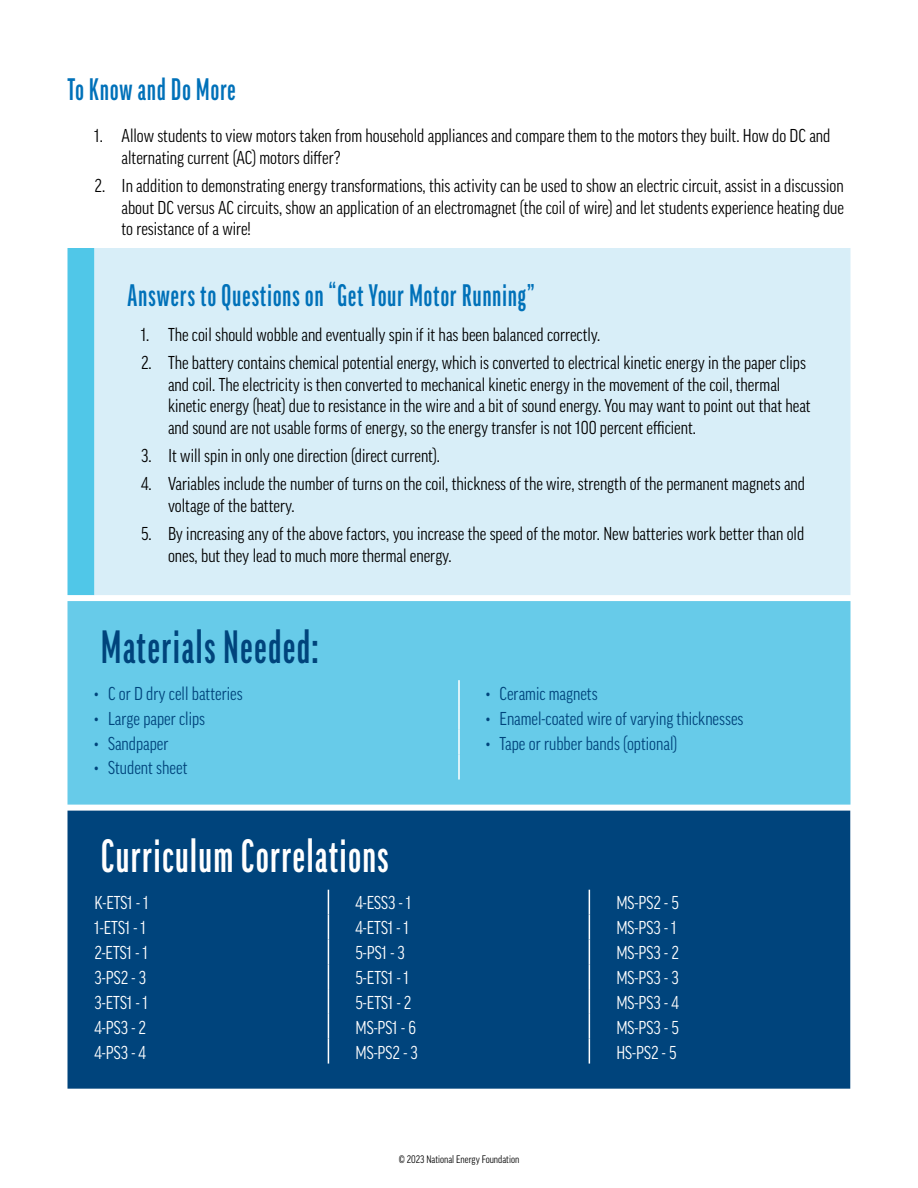
<style>
.page{position:relative;width:918px;height:1188px;background:#fff}
.page>*{position:absolute;margin:0;border:0;box-sizing:border-box;transform-origin:0 0}
.t1{font:700 45px "Good Pro Comp";letter-spacing:.04em;color:#fff}
.t2{font:700 45px "Good Pro Comp";letter-spacing:.04em;color:#00447c}
.t3{font:700 30px "Good Pro Comp";letter-spacing:.04em;color:#0071b9}
.t4{font:condensed 18px/21.6px "Good Pro";color:#000}
.t5{font:condensed 18px "Good Pro";color:#fff}
.t6{font:condensed 18px "Good Pro";color:#00447c}
.t7{font:condensed 10.5px "Good Pro";color:#000}
</style>
<div class="page">
<div style="left:68px;top:248px;width:26px;height:347px;background:#50c7e8"></div>
<div style="left:94px;top:248px;width:756px;height:347px;background:#d8eef8"></div>
<div style="left:68px;top:601px;width:782px;height:204px;background:#67cbe9"></div>
<hr style="left:458px;top:680px;width:2px;height:25px;background:#fff">
<hr style="left:458px;top:705px;width:2px;height:25px;background:#fff">
<hr style="left:458px;top:730px;width:2px;height:25px;background:#fff">
<hr style="left:458px;top:755px;width:2px;height:25px;background:#fff">
<div style="left:68px;top:811px;width:782px;height:278px;background:#00447c"></div>
<svg style="left:328px;top:890px;width:1px;height:174px"></svg>
<svg style="left:589px;top:890px;width:1px;height:174px"></svg>
<h2 class="t3" style="left:68px;top:73px;width:170px">To Know and Do More</h2>
<p class="t4" style="left:122px;top:125px;width:710px;text-indent:-27px">1. Allow students to view motors taken from household appliances and compare them to the motors they built. How do DC and alternating current (AC) motors differ?</p>
<p class="t4" style="left:122px;top:175px;width:724px;text-align:justify;text-indent:-27px">2. In addition to demonstrating energy transformations, this activity can be used to show an electric circuit, assist in a discussion about DC versus AC circuits, show an application of an electromagnet (the coil of wire) and let students experience heating due to resistance of a wire!</p>
<h2 class="t3" style="left:128px;top:278px;width:409px">Answers to Questions on “Get Your Motor Running”</h2>
<p class="t4" style="left:141px;top:323px;width:461px">1. The coil should wobble and eventually spin if it has been balanced correctly.</p>
<p class="t4" style="left:168px;top:352px;width:644px;text-indent:-27px">2. The battery contains chemical potential energy, which is converted to electrical kinetic energy in the paper clips and coil. The electricity is then converted to mechanical kinetic energy in the movement of the coil, thermal kinetic energy (heat) due to resistance in the wire and a bit of sound energy. You may want to point out that heat and sound are not usable forms of energy, so the energy transfer is not 100 percent efficient.</p>
<p class="t4" style="left:141px;top:445px;width:301px">3. It will spin in only one direction (direct current).</p>
<p class="t4" style="left:168px;top:473px;width:639px;text-indent:-27px">4. Variables include the number of turns on the coil, thickness of the wire, strength of the permanent magnets and voltage of the battery.</p>
<p class="t4" style="left:168px;top:523px;width:638px;text-indent:-27px">5. By increasing any of the above factors, you increase the speed of the motor. New batteries work better than old ones, but they lead to much more thermal energy.</p>
<h1 class="t2" style="left:101px;top:622px;width:219px">Materials Needed:</h1>
<p class="t6" style="left:94px;top:683px;width:150px">• C or D dry cell batteries</p>
<p class="t6" style="left:486px;top:683px;width:113px">• Ceramic magnets</p>
<p class="t6" style="left:94px;top:708px;width:112px">• Large paper clips</p>
<p class="t6" style="left:486px;top:708px;width:259px">• Enamel-coated wire of varying thicknesses</p>
<p class="t6" style="left:94px;top:733px;width:76px">• Sandpaper</p>
<p class="t6" style="left:486px;top:733px;width:193px">• Tape or rubber bands (optional)</p>
<p class="t6" style="left:94px;top:758px;width:95px">• Student sheet</p>
<h1 class="t1" style="left:101px;top:831px;width:289px">Curriculum Correlations</h1>
<p class="t5" style="left:94px;top:893px;width:56px">K-ETS1 - 1</p>
<p class="t5" style="left:355px;top:893px;width:58px">4-ESS3 - 1</p>
<p class="t5" style="left:616px;top:893px;width:64px">MS-PS2 - 5</p>
<p class="t5" style="left:94px;top:918px;width:53px">1-ETS1 - 1</p>
<p class="t5" style="left:355px;top:918px;width:55px">4-ETS1 - 1</p>
<p class="t5" style="left:616px;top:918px;width:62px">MS-PS3 - 1</p>
<p class="t5" style="left:94px;top:943px;width:55px">2-ETS1 - 1</p>
<p class="t5" style="left:355px;top:943px;width:51px">5-PS1 - 3</p>
<p class="t5" style="left:616px;top:943px;width:64px">MS-PS3 - 2</p>
<p class="t5" style="left:94px;top:967px;width:53px">3-PS2 - 3</p>
<p class="t5" style="left:355px;top:967px;width:55px">5-ETS1 - 1</p>
<p class="t5" style="left:616px;top:967px;width:64px">MS-PS3 - 3</p>
<p class="t5" style="left:94px;top:992px;width:55px">3-ETS1 - 1</p>
<p class="t5" style="left:355px;top:992px;width:58px">5-ETS1 - 2</p>
<p class="t5" style="left:616px;top:992px;width:64px">MS-PS3 - 4</p>
<p class="t5" style="left:94px;top:1017px;width:53px">4-PS3 - 2</p>
<p class="t5" style="left:355px;top:1017px;width:62px">MS-PS1 - 6</p>
<p class="t5" style="left:616px;top:1017px;width:64px">MS-PS3 - 5</p>
<p class="t5" style="left:94px;top:1042px;width:53px">4-PS3 - 4</p>
<p class="t5" style="left:355px;top:1042px;width:64px">MS-PS2 - 3</p>
<p class="t5" style="left:616px;top:1042px;width:62px">HS-PS2 - 5</p>
<p class="t7" style="left:399px;top:1153px;width:122px">© 2023 National Energy Foundation</p>
</div>
